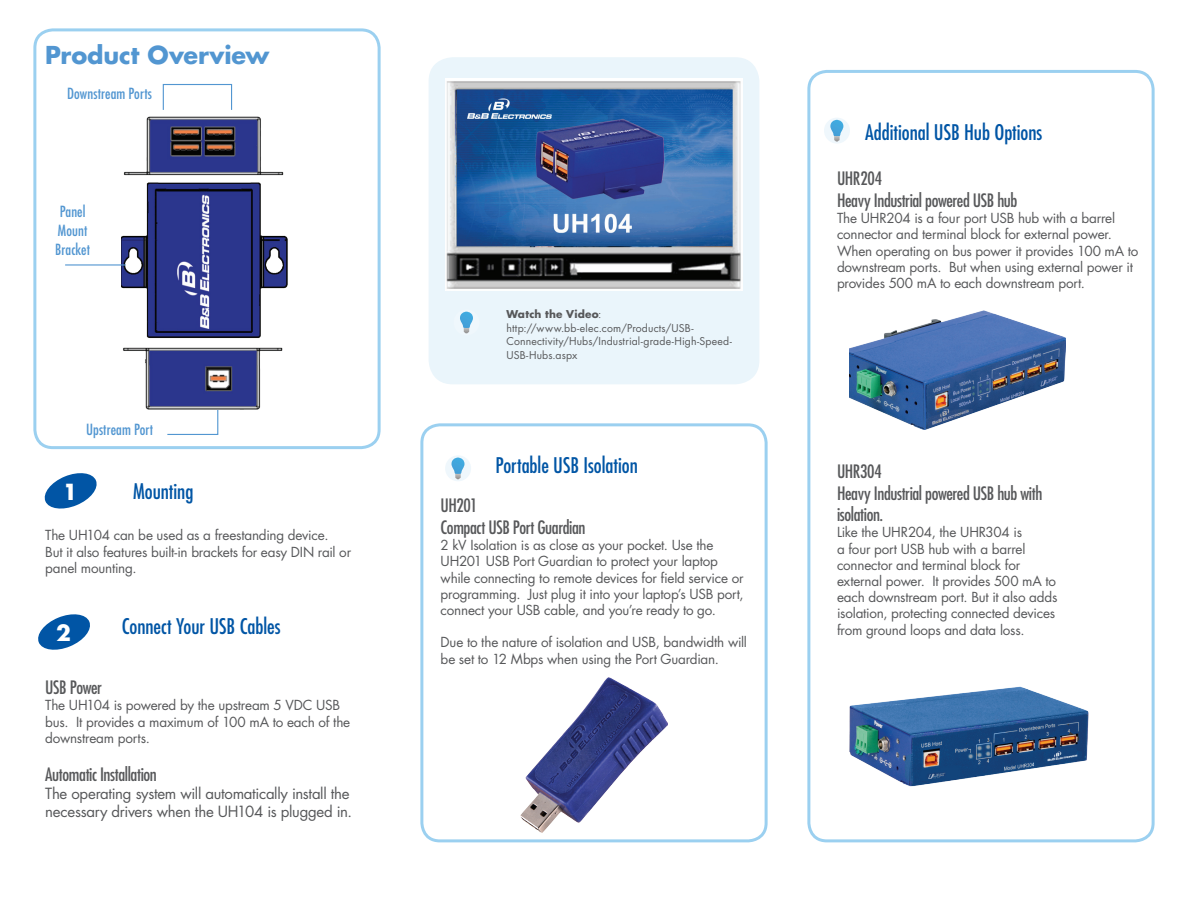
<style>
.page{position:relative;width:1188px;height:918px;background:#fff}
.page>*{position:absolute;margin:0;border:0;box-sizing:border-box;transform-origin:0 0}
.t1{font:700 24px "Futura Std";letter-spacing:-.005em;color:#5296d1}
.t2{font:700 21.6px "Futura Std";color:#fff}
.t3{font:condensed 21px "Futura Std";color:#0155a5}
.t4{font:condensed 18px/21.6px "Futura Std";letter-spacing:-.02em;color:#57585a}
.t5{font:15px/18px "Futura Std";letter-spacing:-.02em;color:#57585a}
.t6{font:condensed 15px/18.6px "Futura Std";letter-spacing:.005em;color:#5296d1;text-align:center}
.t7{font:13.5px/16.2px "Futura Std";letter-spacing:-.015em;color:#57585a}
.t8{font:10.5px/13.5px "Futura Std";letter-spacing:.015em;color:#57585a}
.s1{font-weight:700}
</style>
<div class="page">
<div style="left:33px;top:28px;width:348px;height:421px;border:3px solid #9bd0f0;border-radius:18px"></div>
<div style="left:807px;top:70px;width:348px;height:772px;border:3px solid #9bd0f0;border-radius:18px"></div>
<img style="left:122px;top:116px;width:166px;height:294px">
<div style="left:420px;top:423px;width:348px;height:419px;border:3px solid #9bd0f0;border-radius:18px"></div>
<div style="left:429px;top:57px;width:330px;height:327px;background:#eaf5fb;border-radius:24px"></div>
<div style="left:163px;top:84px;width:69px;height:26px;border:1px solid #5296d1"></div>
<svg style="left:166px;top:409px;width:53px;height:26px"></svg>
<hr style="left:65px;top:264px;width:61px;height:2px;background:#5296d1">
<div style="left:824px;top:118px;width:26px;height:26px;background:#eff7fc;border-radius:50%"></div>
<svg style="left:830px;top:120px;width:13px;height:22px"></svg>
<img style="left:850px;top:310px;width:215px;height:119px">
<img style="left:849px;top:686px;width:240px;height:101px">
<img style="left:445px;top:79px;width:298px;height:212px">
<div style="left:454px;top:309px;width:26px;height:26px;background:#eff7fc;border-radius:50%"></div>
<svg style="left:460px;top:312px;width:13px;height:21px"></svg>
<div style="left:445px;top:455px;width:26px;height:26px;background:#eff7fc;border-radius:50%"></div>
<svg style="left:451px;top:458px;width:14px;height:21px"></svg>
<img style="left:521px;top:678px;width:146px;height:154px">
<svg style="left:44px;top:473px;width:53px;height:36px"></svg>
<svg style="left:38px;top:614px;width:52px;height:36px"></svg>
<h1 class="t1" style="left:45px;top:39px;width:226px">Product Overview</h1>
<p class="t6" style="left:67px;top:84px;width:86px">Downstream Ports</p>
<p class="t6" style="left:55px;top:202px;width:36px">Panel<br>Mount<br>Bracket</p>
<p class="t6" style="left:86px;top:420px;width:69px">Upstream Port</p>
<h2 class="t2" style="left:63px;top:477px;width:16px">1</h2>
<h3 class="t3" style="left:133px;top:478px;width:62px">Mounting</h3>
<p class="t7" style="left:45px;top:528px;width:308px">The UH104 can be used as a freestanding device.<br>But it also features built-in brackets for easy DIN rail or panel mounting.</p>
<h2 class="t2" style="left:56px;top:618px;width:16px">2</h2>
<h3 class="t3" style="left:122px;top:614px;width:160px">Connect Your USB Cables</h3>
<h3 class="t4" style="left:45px;top:677px;width:58px">USB Power</h3>
<p class="t7" style="left:45px;top:697px;width:307px">The UH104 is powered by the upstream 5 VDC USB bus. It provides a maximum of 100 mA to each of the downstream ports.</p>
<h3 class="t4" style="left:45px;top:763px;width:113px">Automatic Installation</h3>
<p class="t5" style="left:45px;top:784px;width:308px">The operating system will automatically install the necessary drivers when the UH104 is plugged in.</p>
<p class="t8" style="left:506px;top:308px;width:227px"><span class="s1">Watch the Video</span>: http://www.bb-elec.com/Products/USB-<br>Connectivity/Hubs/Industrial-grade-High-Speed-<br>USB-Hubs.aspx</p>
<h3 class="t3" style="left:495px;top:453px;width:144px">Portable USB Isolation</h3>
<h3 class="t4" style="left:441px;top:495px;width:146px">UH201<br>Compact USB Port Guardian</h3>
<p class="t7" style="left:441px;top:537px;width:305px">2 kV Isolation is as close as your pocket. Use the UH201 USB Port Guardian to protect your laptop while connecting to remote devices for field service or programming. Just plug it into your laptop’s USB port, connect your USB cable, and you’re ready to go.</p>
<p class="t7" style="left:441px;top:635px;width:308px">Due to the nature of isolation and USB, bandwidth will be set to 12 Mbps when using the Port Guardian.</p>
<h3 class="t3" style="left:865px;top:120px;width:179px">Additional USB Hub Options</h3>
<h3 class="t4" style="left:837px;top:168px;width:182px">UHR204<br>Heavy Industrial powered USB hub</h3>
<p class="t7" style="left:837px;top:210px;width:303px">The UHR204 is a four port USB hub with a barrel connector and terminal block for external power.<br>When operating on bus power it provides 100 mA to downstream ports. But when using external power it provides 500 mA to each downstream port.</p>
<h3 class="t4" style="left:837px;top:460px;width:207px">UHR304<br>Heavy Industrial powered USB hub with isolation.</h3>
<p class="t7" style="left:837px;top:524px;width:222px">Like the UHR204, the UHR304 is<br>a four port USB hub with a barrel connector and terminal block for external power. It provides 500 mA to each downstream port. But it also adds isolation, protecting connected devices from ground loops and data loss.</p>
</div>
